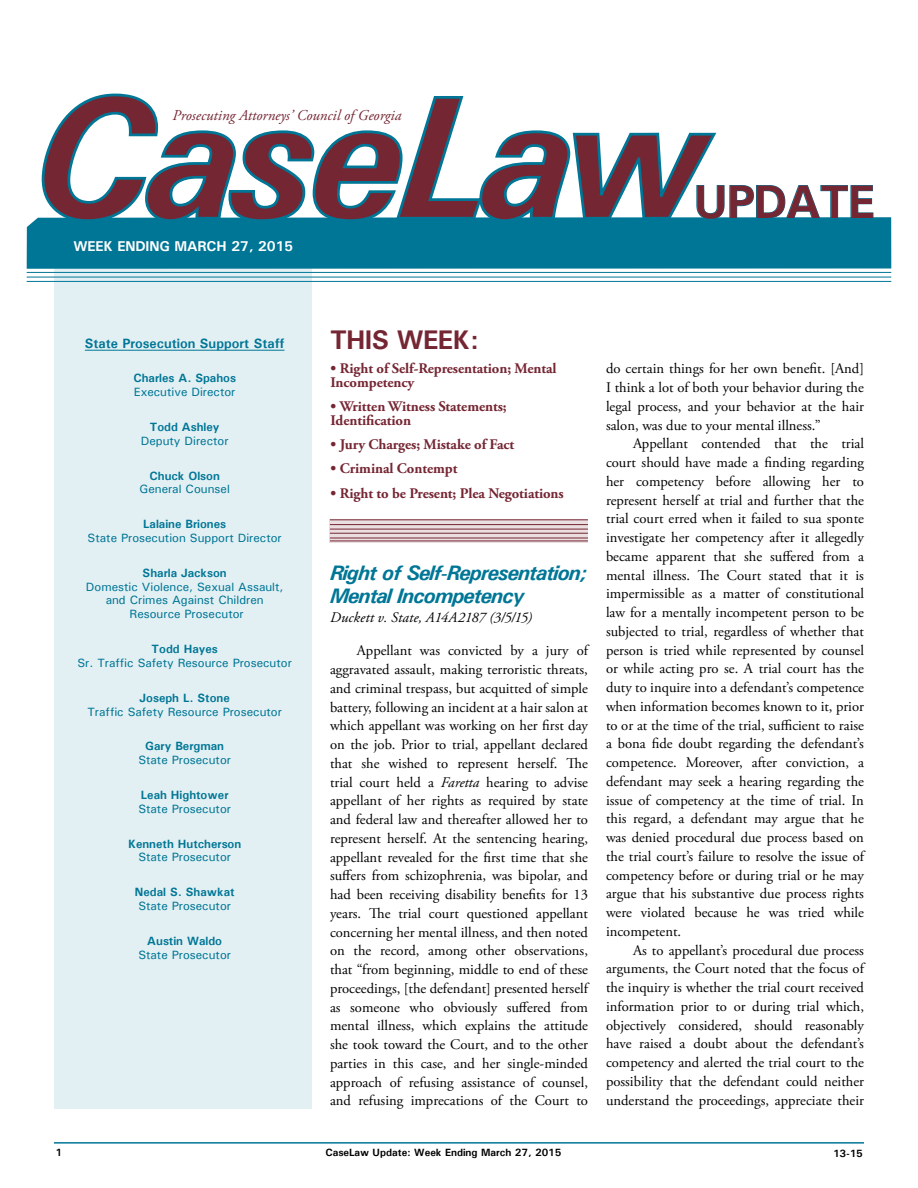
<style>
.page{position:relative;width:918px;height:1188px;background:#fff}
.page>*{position:absolute;margin:0;border:0;box-sizing:border-box;transform-origin:0 0}
.t1{font:700 47.1px "Univers";letter-spacing:-.025em;color:#752633}
.t2{font:700 27px "Univers";letter-spacing:-.025em;color:#752633}
.t3{font:italic 700 21px/22.5px "Univers";letter-spacing:-.04em;color:#007696}
.t4{font:italic 15px "Adobe Garamond Pro";color:#752633}
.t5{font:14.7px/18.8px "Adobe Garamond Pro";color:#000;text-align:justify}
.t6{font:700 14.7px/13.5px "Adobe Garamond Pro";letter-spacing:-.005em;color:#752633}
.t7{font:italic 14.7px "Adobe Garamond Pro";letter-spacing:.01em;color:#000}
.t8{font:700 14.25px "Univers";letter-spacing:-.01em;color:#fff}
.t9{font:700 13.5px "Univers";color:#007696}
.t10{font:500 12px/13.8px "Univers";color:#007696;text-align:center}
.t11{font:700 12px "Univers";color:#007696}
.t12{font:700 10.5px "Univers";color:#000}
.s1{font-style:italic}
</style>
<div class="page">
<hr style="left:54px;top:1142px;width:810px;height:2px;background:#007696">
<div style="left:54px;top:228px;width:258px;height:880px;background:#e3f0f3"></div>
<hr style="left:85px;top:350px;width:200px;height:1px;background:#007696">
<div style="left:27px;top:217px;width:864px;height:52px;background:#007696"></div>
<hr style="left:27px;top:272px;width:864px;height:1px;background:#007696">
<hr style="left:27px;top:277px;width:864px;height:1px;background:#007696">
<svg style="left:330px;top:520px;width:258px;height:23px;background:#dbc7ca"></svg>
<hr style="left:330px;top:519px;width:258px;height:1px;background:#752633">
<hr style="left:330px;top:533px;width:258px;height:1px;background:#752633">
<hr style="left:330px;top:538px;width:258px;height:1px;background:#752633">
<hr style="left:330px;top:541px;width:258px;height:1px;background:#752633">
<hr style="left:330px;top:524px;width:258px;height:1px;background:#752633">
<hr style="left:330px;top:529px;width:258px;height:1px;background:#752633">
<svg style="left:719px;top:185px;width:155px;height:35px"></svg>
<hr style="left:27px;top:281px;width:864px;height:1px;background:#007696">
<svg style="left:40px;top:93px;width:679px;height:130px"></svg>
<p class="t4" style="left:172px;top:107px;width:230px">Prosecuting Attorneys’ Council of Georgia</p>
<p class="t8" style="left:73px;top:237px;width:221px">WEEK ENDING MARCH 27, 2015</p>
<h1 class="t1" style="left:694px;top:172px;width:182px">UPDATE</h1>
<p class="t9" style="left:85px;top:334px;width:201px">State Prosecution Support Staff</p>
<p class="t11" style="left:133px;top:371px;width:104px">Charles A. Spahos</p>
<p class="t10" style="left:134px;top:385px;width:103px">Executive Director</p>
<p class="t11" style="left:150px;top:419px;width:71px">Todd Ashley</p>
<p class="t10" style="left:141px;top:434px;width:89px">Deputy Director</p>
<p class="t11" style="left:149px;top:468px;width:72px">Chuck Olson</p>
<p class="t10" style="left:140px;top:482px;width:92px">General Counsel</p>
<p class="t11" style="left:143px;top:517px;width:85px">Lalaine Briones</p>
<p class="t10" style="left:88px;top:531px;width:196px">State Prosecution Support Director</p>
<p class="t11" style="left:143px;top:565px;width:86px">Sharla Jackson</p>
<p class="t10" style="left:86px;top:579px;width:199px">Domestic Violence, Sexual Assault, and Crimes Against Children<br>Resource Prosecutor</p>
<p class="t11" style="left:152px;top:641px;width:68px">Todd Hayes</p>
<p class="t10" style="left:77px;top:656px;width:216px">Sr. Traffic Safety Resource Prosecutor</p>
<p class="t11" style="left:140px;top:690px;width:92px">Joseph L. Stone</p>
<p class="t10" style="left:87px;top:704px;width:196px">Traffic Safety Resource Prosecutor</p>
<p class="t11" style="left:145px;top:739px;width:80px">Gary Bergman</p>
<p class="t10" style="left:138px;top:753px;width:94px">State Prosecutor</p>
<p class="t11" style="left:141px;top:787px;width:89px">Leah Hightower</p>
<p class="t10" style="left:138px;top:801px;width:94px">State Prosecutor</p>
<p class="t11" style="left:128px;top:836px;width:115px">Kenneth Hutcherson</p>
<p class="t10" style="left:138px;top:850px;width:94px">State Prosecutor</p>
<p class="t11" style="left:135px;top:885px;width:101px">Nedal S. Shawkat</p>
<p class="t10" style="left:138px;top:899px;width:94px">State Prosecutor</p>
<p class="t11" style="left:147px;top:933px;width:76px">Austin Waldo</p>
<p class="t10" style="left:138px;top:947px;width:94px">State Prosecutor</p>
<h2 class="t2" style="left:330px;top:323px;width:150px">THIS WEEK:</h2>
<p class="t6" style="left:330px;top:362px;width:228px">• Right of Self-Representation; Mental<br>Incompetency</p>
<p class="t6" style="left:330px;top:400px;width:178px">• Written Witness Statements;<br>Identification</p>
<p class="t6" style="left:330px;top:438px;width:185px">• Jury Charges; Mistake of Fact</p>
<p class="t6" style="left:330px;top:462px;width:128px">• Criminal Contempt</p>
<p class="t6" style="left:330px;top:487px;width:235px">• Right to be Present; Plea Negotiations</p>
<h3 class="t3" style="left:330px;top:562px;width:258px">Right of Self-Representation;<br>Mental Incompetency</h3>
<p class="t7" style="left:330px;top:608px;width:204px">Duckett v. State, A14A2187 (3/5/15)</p>
<p class="t5" style="left:330px;top:642px;width:260px;text-indent:27px">Appellant was convicted by a jury of aggravated assault, making terroristic threats, and criminal trespass, but acquitted of simple battery, following an incident at a hair salon at which appellant was working on her first day on the job. Prior to trial, appellant declared that she wished to represent herself. The trial court held a <span class="s1">Faretta</span> hearing to advise appellant of her rights as required by state and federal law and thereafter allowed her to represent herself. At the sentencing hearing, appellant revealed for the first time that she suffers from schizophrenia, was bipolar, and had been receiving disability benefits for 13 years. The trial court questioned appellant concerning her mental illness, and then noted on the record, among other observations, that “from beginning, middle to end of these proceedings, [the defendant] presented herself as someone who obviously suffered from mental illness, which explains the attitude she took toward the Court, and to the other parties in this case, and her single-minded approach of refusing assistance of counsel, and refusing imprecations of the Court to</p>
<p class="t5" style="left:606px;top:360px;width:260px">do certain things for her own benefit. [And] I think a lot of both your behavior during the legal process, and your behavior at the hair salon, was due to your mental illness.”</p>
<p class="t5" style="left:606px;top:435px;width:260px;text-indent:27px">Appellant contended that the trial court should have made a finding regarding her competency before allowing her to represent herself at trial and further that the trial court erred when it failed to sua sponte investigate her competency after it allegedly became apparent that she suffered from a mental illness. The Court stated that it is impermissible as a matter of constitutional law for a mentally incompetent person to be subjected to trial, regardless of whether that person is tried while represented by counsel or while acting pro se. A trial court has the duty to inquire into a defendant’s competence when information becomes known to it, prior to or at the time of the trial, sufficient to raise a bona fide doubt regarding the defendant’s competence. Moreover, after conviction, a defendant may seek a hearing regarding the issue of competency at the time of trial. In this regard, a defendant may argue that he was denied procedural due process based on the trial court’s failure to resolve the issue of competency before or during trial or he may argue that his substantive due process rights were violated because he was tried while incompetent.</p>
<p class="t5" style="left:606px;top:941px;width:260px;text-indent:27px">As to appellant’s procedural due process arguments, the Court noted that the focus of the inquiry is whether the trial court received information prior to or during trial which, objectively considered, should reasonably have raised a doubt about the defendant’s competency and alerted the trial court to the possibility that the defendant could neither understand the proceedings, appreciate their</p>
<p class="t12" style="left:56px;top:1146px;width:8px">1</p>
<p class="t12" style="left:326px;top:1146px;width:237px">CaseLaw Update: Week Ending March 27, 2015</p>
<p class="t12" style="left:833px;top:1147px;width:31px">13-15</p>
</div>
